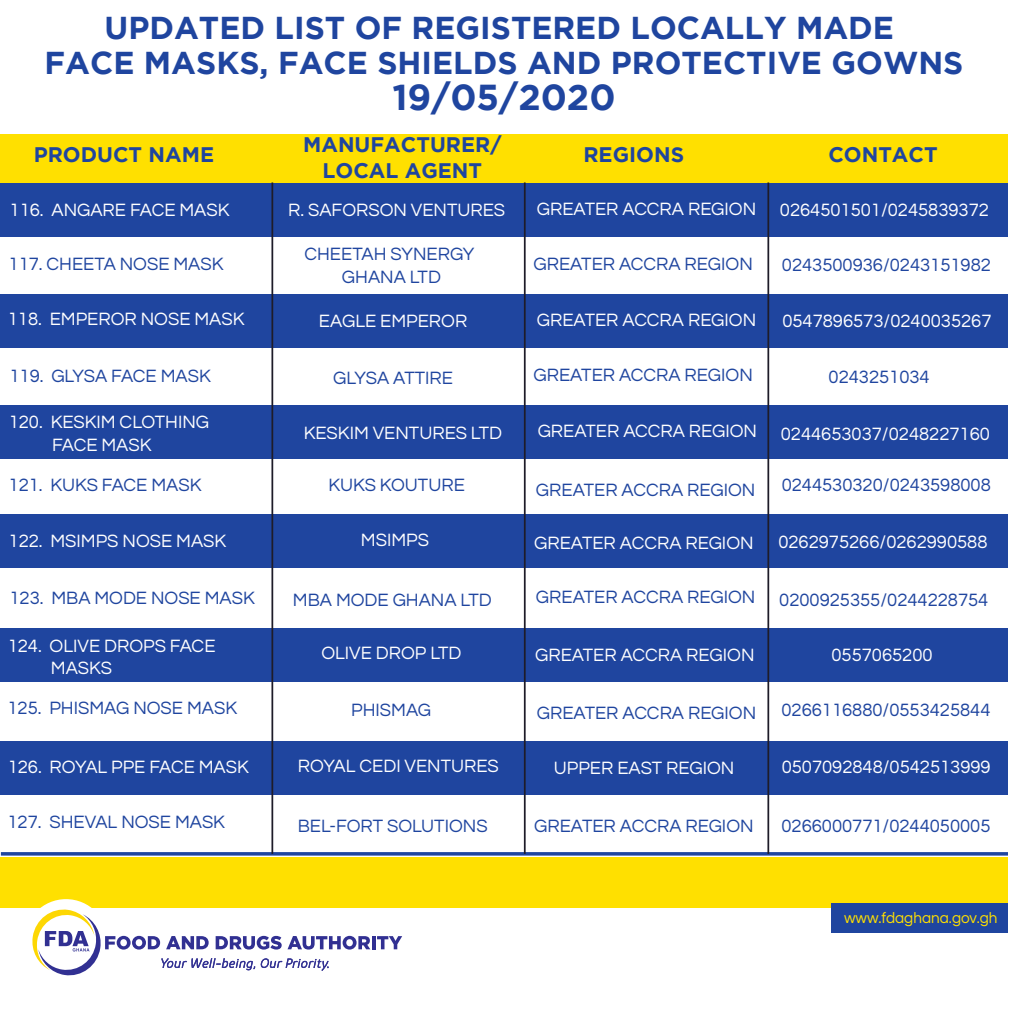
<style>
.page{position:relative;width:1009px;height:1024px;background:#fff}
.page>*{position:absolute;margin:0;border:0;box-sizing:border-box;transform-origin:0 0}
.t1{font:700 35.96px "Gotham";color:#1f459f}
.t2{font:700 31.59px/35.1px "Gotham";color:#1f459f;text-align:center}
.t3{font:700 21.09px/25.3px "Gotham";color:#1f459f;text-align:center}
.t4{font:18.55px/22.3px "Questrial";color:#fff}
.t5{font:18.55px/22.3px "Questrial";color:#1f459f;text-align:center}
.t6{font:15.58px "Questrial";color:#ffe000}
</style>
<div class="page">
<div style="left:1px;top:405px;width:1006px;height:54px;background:#1f459f"></div>
<div style="left:1px;top:515px;width:1006px;height:53px;background:#1f459f"></div>
<div style="left:1px;top:628px;width:1006px;height:54px;background:#1f459f"></div>
<div style="left:1px;top:742px;width:1006px;height:53px;background:#1f459f"></div>
<div style="left:1px;top:294px;width:1006px;height:54px;background:#1f459f"></div>
<div style="left:1px;top:183px;width:1006px;height:54px;background:#1f459f"></div>
<div style="left:1px;top:857px;width:1006px;height:96px;background:#ffe000"></div>
<div style="left:0;top:908px;width:1007px;height:82px;background:#fff"></div>
<div style="left:24px;top:899px;width:84px;height:87px;background:#fff;border-radius:50%"></div>
<svg style="left:32px;top:907px;width:370px;height:69px"></svg>
<div style="left:831px;top:904px;width:176px;height:29px;background:#1f459f"></div>
<svg style="left:1px;top:852px;width:1006px;height:4px;background:#3a5baa"></svg>
<div style="left:1px;top:134px;width:1006px;height:49px;background:#ffe000"></div>
<hr style="left:271px;top:182px;width:2px;height:672px;background:#1e1c29">
<hr style="left:767px;top:182px;width:2px;height:672px;background:#1e1c29">
<hr style="left:524px;top:182px;width:1px;height:672px;background:#1e1c29">
<h2 class="t2" style="left:45px;top:10px;width:920px">UPDATED LIST OF REGISTERED LOCALLY MADE<br>FACE MASKS, FACE SHIELDS AND PROTECTIVE GOWNS</h2>
<h1 class="t1" style="left:392px;top:76px;width:225px">19/05/2020</h1>
<p class="t3" style="left:34px;top:141px;width:182px">PRODUCT NAME</p>
<p class="t3" style="left:303px;top:132px;width:200px">MANUFACTURER/<br>LOCAL AGENT</p>
<p class="t3" style="left:583px;top:141px;width:102px">REGIONS</p>
<p class="t3" style="left:828px;top:141px;width:111px">CONTACT</p>
<p class="t4" style="left:10px;top:199px;width:221px">116. ANGARE FACE MASK</p>
<p class="t4" style="left:288px;top:200px;width:218px">R. SAFORSON VENTURES</p>
<p class="t4" style="left:536px;top:198px;width:221px">GREATER ACCRA REGION</p>
<p class="t4" style="left:779px;top:200px;width:210px">0264501501/0245839372</p>
<p class="t5" style="left:304px;top:244px;width:171px">CHEETAH SYNERGY<br>GHANA LTD</p>
<p class="t5" style="left:533px;top:253px;width:221px">GREATER ACCRA REGION</p>
<p class="t5" style="left:9px;top:253px;width:216px">117. CHEETA NOSE MASK</p>
<p class="t5" style="left:781px;top:254px;width:210px">0243500936/0243151982</p>
<p class="t4" style="left:8px;top:309px;width:238px">118. EMPEROR NOSE MASK</p>
<p class="t4" style="left:319px;top:310px;width:150px">EAGLE EMPEROR</p>
<p class="t4" style="left:782px;top:310px;width:210px">0547896573/0240035267</p>
<p class="t4" style="left:536px;top:309px;width:221px">GREATER ACCRA REGION</p>
<p class="t5" style="left:533px;top:364px;width:221px">GREATER ACCRA REGION</p>
<p class="t5" style="left:9px;top:365px;width:203px">119. GLYSA FACE MASK</p>
<p class="t5" style="left:333px;top:367px;width:121px">GLYSA ATTIRE</p>
<p class="t5" style="left:828px;top:367px;width:103px">0243251034</p>
<p class="t4" style="left:52px;top:412px;width:159px;text-indent:-43px">120. KESKIM CLOTHING<br>FACE MASK</p>
<p class="t4" style="left:304px;top:422px;width:200px">KESKIM VENTURES LTD</p>
<p class="t5" style="left:9px;top:474px;width:194px">121. KUKS FACE MASK</p>
<p class="t5" style="left:328px;top:475px;width:138px">KUKS KOUTURE</p>
<p class="t5" style="left:536px;top:479px;width:221px">GREATER ACCRA REGION</p>
<p class="t5" style="left:781px;top:475px;width:210px">0244530320/0243598008</p>
<p class="t4" style="left:9px;top:530px;width:219px">122. MSIMPS NOSE MASK</p>
<p class="t4" style="left:361px;top:530px;width:70px">MSIMPS</p>
<p class="t4" style="left:534px;top:532px;width:221px">GREATER ACCRA REGION</p>
<p class="t4" style="left:778px;top:531px;width:210px">0262975266/0262990588</p>
<p class="t4" style="left:537px;top:420px;width:221px">GREATER ACCRA REGION</p>
<p class="t4" style="left:780px;top:423px;width:210px">0244653037/0248227160</p>
<p class="t5" style="left:9px;top:587px;width:247px">123. MBA MODE NOSE MASK</p>
<p class="t5" style="left:293px;top:589px;width:200px">MBA MODE GHANA LTD</p>
<p class="t5" style="left:536px;top:586px;width:221px">GREATER ACCRA REGION</p>
<p class="t5" style="left:779px;top:589px;width:210px">0200925355/0244228754</p>
<p class="t4" style="left:51px;top:635px;width:166px;text-indent:-43px">124. OLIVE DROPS FACE<br>MASKS</p>
<p class="t4" style="left:321px;top:643px;width:142px">OLIVE DROP LTD</p>
<p class="t4" style="left:535px;top:644px;width:221px">GREATER ACCRA REGION</p>
<p class="t4" style="left:831px;top:644px;width:103px">0557065200</p>
<p class="t5" style="left:8px;top:698px;width:231px">125. PHISMAG NOSE MASK</p>
<p class="t5" style="left:351px;top:699px;width:82px">PHISMAG</p>
<p class="t5" style="left:781px;top:699px;width:210px">0266116880/0553425844</p>
<p class="t5" style="left:536px;top:702px;width:221px">GREATER ACCRA REGION</p>
<p class="t4" style="left:8px;top:756px;width:243px">126. ROYAL PPE FACE MASK</p>
<p class="t4" style="left:298px;top:756px;width:202px">ROYAL CEDI VENTURES</p>
<p class="t4" style="left:553px;top:757px;width:182px">UPPER EAST REGION</p>
<p class="t4" style="left:781px;top:756px;width:210px">0507092848/0542513999</p>
<p class="t5" style="left:8px;top:811px;width:219px">127. SHEVAL NOSE MASK</p>
<p class="t5" style="left:298px;top:815px;width:191px">BEL-FORT SOLUTIONS</p>
<p class="t5" style="left:534px;top:815px;width:221px">GREATER ACCRA REGION</p>
<p class="t5" style="left:781px;top:816px;width:210px">0266000771/0244050005</p>
<p class="t6" style="left:844px;top:910px;width:155px">www.fdaghana.gov.gh</p>
</div>
